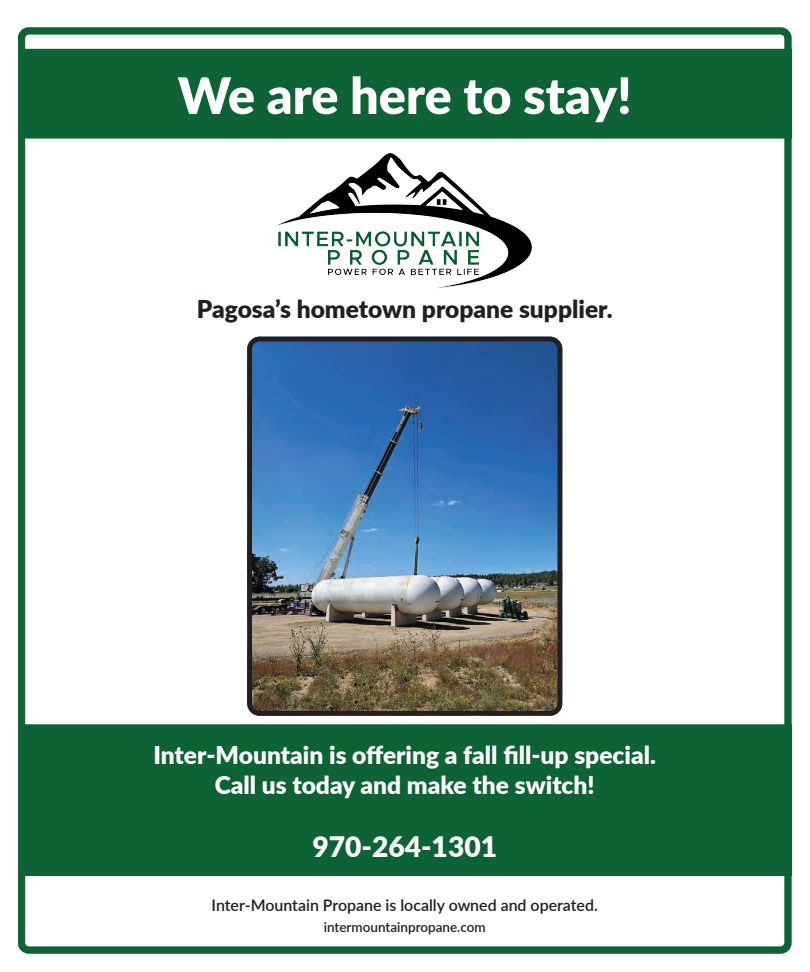
<style>
.page{position:relative;width:810px;height:972px;background:#fff}
.page>*{position:absolute;margin:0;border:0;box-sizing:border-box;transform-origin:0 0}
.t1{font:900 50.3px "Lato";letter-spacing:-.005em;color:#fff}
.t2{font:900 28.2px "Lato";color:#fff}
.t3{font:900 24.5px/29.4px "Lato";color:#fff;text-align:center}
.t4{font:900 24.5px "Lato";color:#231f20}
.t5{font:600 15.9px "Lato";color:#231f20}
.t6{font:600 13.5px "Lato";color:#231f20}
</style>
<div class="page">
<div style="left:18px;top:725px;width:773px;height:150px;background:#0d6334"></div>
<div style="left:18px;top:724px;width:774px;height:152px;border:1px solid #0d6334"></div>
<div style="left:24px;top:49px;width:768px;height:89px;background:#0d6334"></div>
<div style="left:18px;top:27px;width:774px;height:927px;border:7px solid #0d6334;border-radius:7px"></div>
<img style="left:277px;top:153px;width:255px;height:135px">
<img style="left:253px;top:337px;width:309px;height:373px">
<div style="left:247px;top:337px;width:315px;height:379px;border:5px solid #231f20;border-radius:10px"></div>
<h1 class="t1" style="left:178px;top:58px;width:456px">We are here to stay!</h1>
<p class="t4" style="left:197px;top:290px;width:417px">Pagosa’s hometown propane supplier.</p>
<p class="t3" style="left:153px;top:739px;width:504px">Inter-Mountain is offering a fall fill-up special.<br>Call us today and make the switch!</p>
<p class="t2" style="left:312px;top:825px;width:186px">970-264-1301</p>
<p class="t5" style="left:212px;top:893px;width:388px">Inter-Mountain Propane is locally owned and operated.</p>
<p class="t6" style="left:324px;top:918px;width:163px">intermountainpropane.com</p>
</div>
